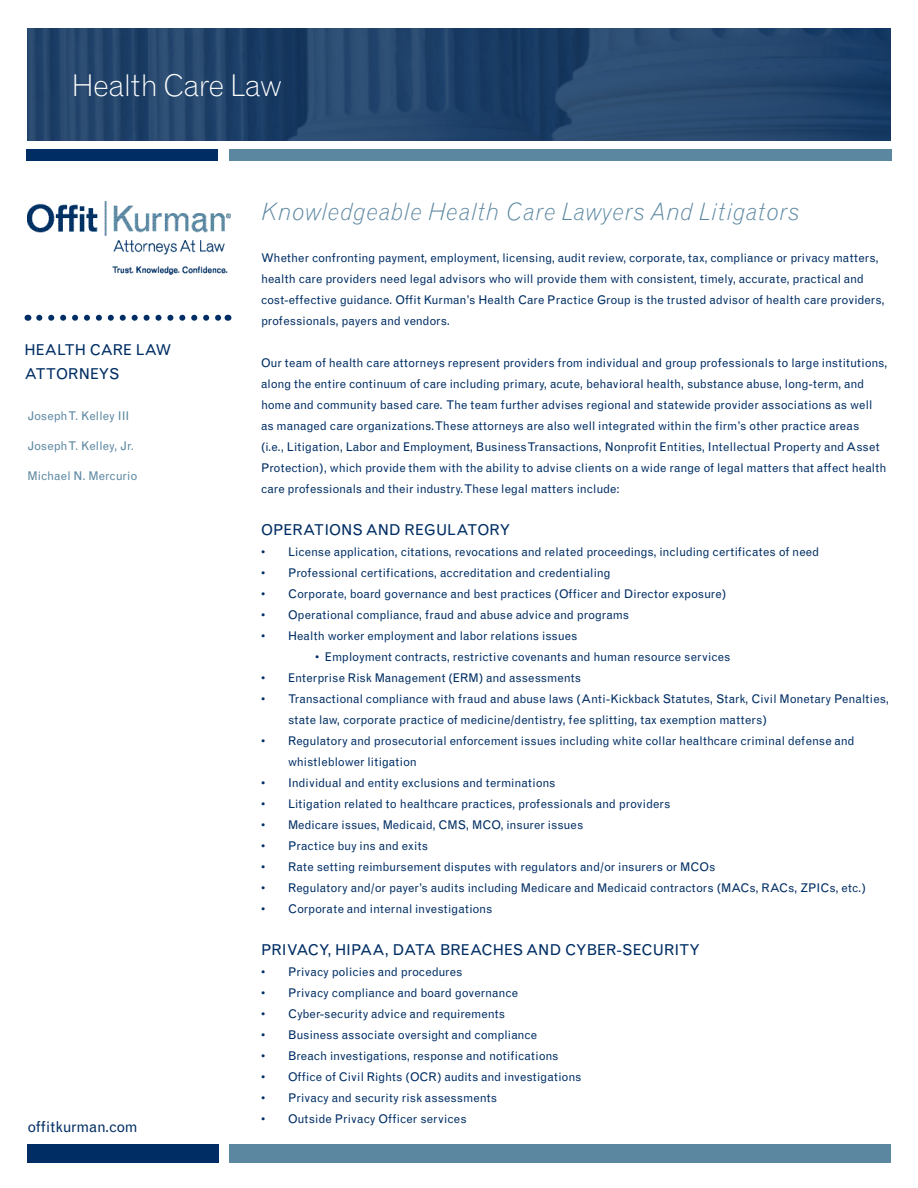
<style>
.page{position:relative;width:918px;height:1188px;background:#fff}
.page>*{position:absolute;margin:0;border:0;box-sizing:border-box;transform-origin:0 0}
.t1{font:300 30px "Grotesque";letter-spacing:-.03em;color:#fff}
.t2{font:italic 300 24px "Grotesque";letter-spacing:.01em;color:#5c87a1}
.Body_Text_Subheading{font:15px/24px "Grotesque";color:#002e64}
.t3{font:12px/21px "Grotesque";color:#002e64}
.t4{font:12px "Grotesque";color:#5c87a1}
</style>
<div class="page">
<img style="left:27px;top:202px;width:204px;height:72px">
<div style="left:26px;top:149px;width:192px;height:12px;background:#002e64"></div>
<div style="left:229px;top:149px;width:663px;height:12px;background:#5c87a1"></div>
<div style="left:27px;top:1145px;width:191px;height:18px;background:#002e64"></div>
<div style="left:229px;top:1145px;width:662px;height:18px;background:#5c87a1"></div>
<svg style="left:39px;top:315px;width:183px;height:6px"></svg>
<svg style="left:27px;top:28px;width:864px;height:113px;background:#23446b"></svg>
<p class="t1" style="left:72px;top:67px;width:212px">Health Care Law</p>
<p class="Body_Text_Subheading" style="left:24px;top:338px;width:149px">HEALTH CARE LAW<br>ATTORNEYS</p>
<p class="t4" style="left:27px;top:409px;width:104px">Joseph T. Kelley III</p>
<p class="t4" style="left:27px;top:439px;width:108px">Joseph T. Kelley, Jr.</p>
<p class="t4" style="left:27px;top:469px;width:112px">Michael N. Mercurio</p>
<p class="Body_Text_Subheading" style="left:27px;top:1115px;width:112px">offitkurman.com</p>
<p class="t2" style="left:261px;top:197px;width:540px">Knowledgeable Health Care Lawyers And Litigators</p>
<p class="t3" style="left:261px;top:248px;width:625px">Whether confronting payment, employment, licensing, audit review, corporate, tax, compliance or privacy matters, health care providers need legal advisors who will provide them with consistent, timely, accurate, practical and cost-effective guidance. Offit Kurman’s Health Care Practice Group is the trusted advisor of health care providers, professionals, payers and vendors.</p>
<p class="t3" style="left:261px;top:353px;width:628px">Our team of health care attorneys represent providers from individual and group professionals to large institutions, along the entire continuum of care including primary, acute, behavioral health, substance abuse, long-term, and home and community based care. The team further advises regional and statewide provider associations as well as managed care organizations. These attorneys are also well integrated within the firm’s other practice areas<br>(i.e., Litigation, Labor and Employment, Business Transactions, Nonprofit Entities, Intellectual Property and Asset Protection), which provide them with the ability to advise clients on a wide range of legal matters that affect health care professionals and their industry. These legal matters include:</p>
<p class="Body_Text_Subheading" style="left:261px;top:518px;width:251px">OPERATIONS AND REGULATORY</p>
<p class="t3" style="left:261px;top:542px;width:560px">• License application, citations, revocations and related proceedings, including certificates of need</p>
<p class="t3" style="left:261px;top:563px;width:351px">• Professional certifications, accreditation and credentialing</p>
<p class="t3" style="left:261px;top:584px;width:467px">• Corporate, board governance and best practices (Officer and Director exposure)</p>
<p class="t3" style="left:261px;top:605px;width:370px">• Operational compliance, fraud and abuse advice and programs</p>
<p class="t3" style="left:261px;top:626px;width:318px">• Health worker employment and labor relations issues</p>
<p class="t3" style="left:315px;top:647px;width:417px">• Employment contracts, restrictive covenants and human resource services</p>
<p class="t3" style="left:261px;top:668px;width:322px">• Enterprise Risk Management (ERM) and assessments</p>
<p class="t3" style="left:288px;top:689px;width:602px;text-indent:-27px">• Transactional compliance with fraud and abuse laws (Anti-Kickback Statutes, Stark, Civil Monetary Penalties, state law, corporate practice of medicine/dentistry, fee splitting, tax exemption matters)</p>
<p class="t3" style="left:288px;top:731px;width:568px;text-indent:-27px">• Regulatory and prosecutorial enforcement issues including white collar healthcare criminal defense and whistleblower litigation</p>
<p class="t3" style="left:261px;top:773px;width:296px">• Individual and entity exclusions and terminations</p>
<p class="t3" style="left:261px;top:794px;width:411px">• Litigation related to healthcare practices, professionals and providers</p>
<p class="t3" style="left:261px;top:815px;width:324px">• Medicare issues, Medicaid, CMS, MCO, insurer issues</p>
<p class="t3" style="left:261px;top:836px;width:169px">• Practice buy ins and exits</p>
<p class="t3" style="left:261px;top:857px;width:456px">• Rate setting reimbursement disputes with regulators and/or insurers or MCOs</p>
<p class="t3" style="left:261px;top:878px;width:607px">• Regulatory and/or payer’s audits including Medicare and Medicaid contractors (MACs, RACs, ZPICs, etc.)</p>
<p class="t3" style="left:261px;top:899px;width:233px">• Corporate and internal investigations</p>
<p class="Body_Text_Subheading" style="left:261px;top:938px;width:441px">PRIVACY, HIPAA, DATA BREACHES AND CYBER-SECURITY</p>
<p class="t3" style="left:261px;top:962px;width:203px">• Privacy policies and procedures</p>
<p class="t3" style="left:261px;top:983px;width:259px">• Privacy compliance and board governance</p>
<p class="t3" style="left:261px;top:1004px;width:246px">• Cyber-security advice and requirements</p>
<p class="t3" style="left:261px;top:1025px;width:278px">• Business associate oversight and compliance</p>
<p class="t3" style="left:261px;top:1046px;width:299px">• Breach investigations, response and notifications</p>
<p class="t3" style="left:261px;top:1067px;width:322px">• Office of Civil Rights (OCR) audits and investigations</p>
<p class="t3" style="left:261px;top:1088px;width:238px">• Privacy and security risk assessments</p>
<p class="t3" style="left:261px;top:1109px;width:207px">• Outside Privacy Officer services</p>
</div>
